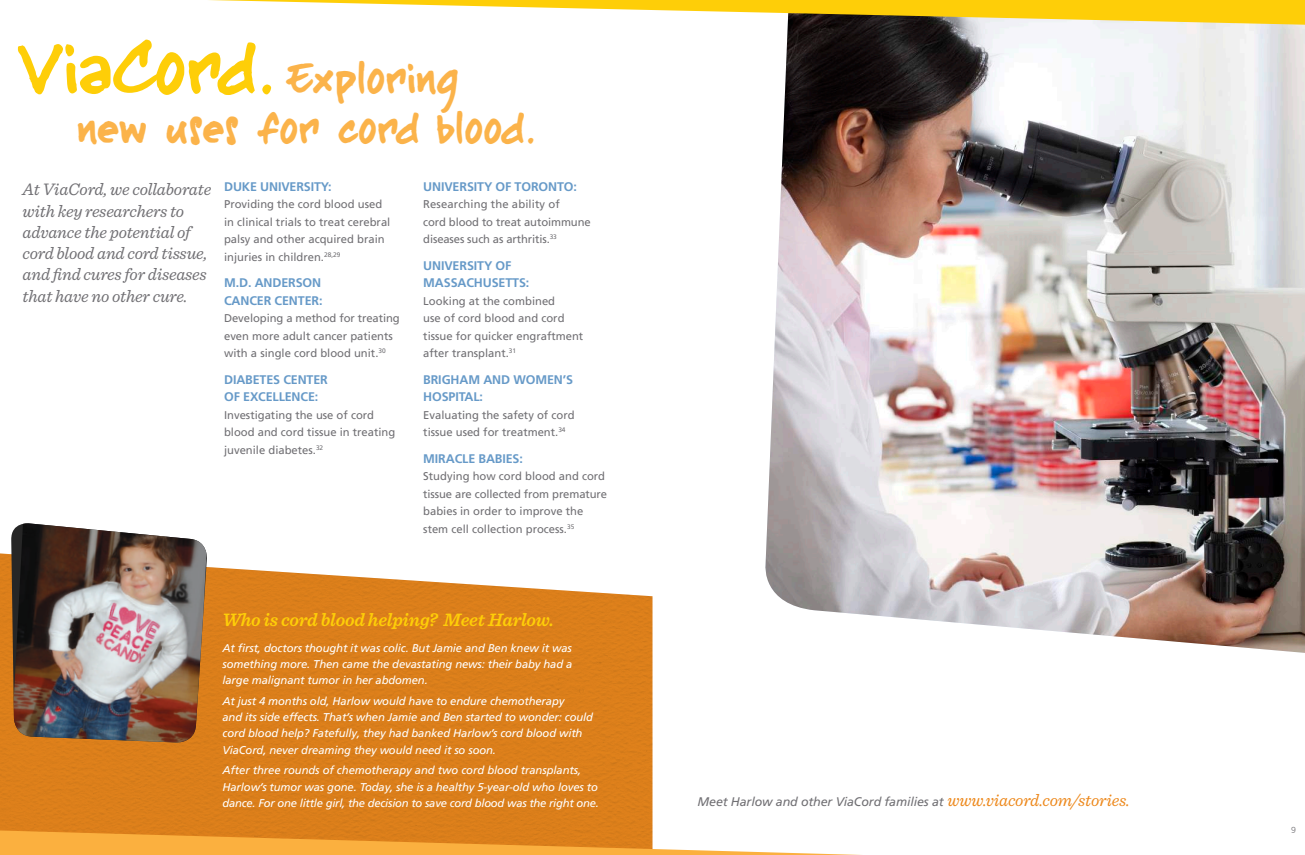
<style>
.page{position:relative;width:1305px;height:855px;background:#fff}
.page>*{position:absolute;margin:0;border:0;box-sizing:border-box;transform-origin:0 0}
.t1{font:45px/50px "Buffalo Stance";letter-spacing:.015em;color:#fbb34a}
.t2{font:italic 600 18.75px "Sentinel";letter-spacing:-.01em;color:#fece08}
.t3{font:italic 17.5px/21.2px "Sentinel";letter-spacing:-.01em;color:#717074}
.t4{font:700 12.5px/17.5px "Frutiger LT Com";letter-spacing:-.01em;color:#679ac8}
.t5{font:italic 12.5px "Frutiger LT Com";letter-spacing:-.01em;color:#717074}
.t6{font:11.25px/17.5px "Frutiger LT Com";color:#717074}
.t7{font:italic 11.25px/16.2px "Frutiger LT Com";letter-spacing:-.01em;color:#fff}
.t8{font:300 8.75px "Frutiger LT Com";color:#717074}
.s1{font-size:75px;color:#fece08}
.s2{font-family:"Sentinel";font-size:17.5px;color:#ed891d}
</style>
<div class="page">
<svg style="left:0;top:553px;width:652px;height:277px;fill:#db7f1b"></svg>
<img style="left:765px;top:25px;width:540px;height:628px">
<svg style="left:11px;top:529px;width:197px;height:214px"></svg>
<img style="left:14px;top:523px;width:192px;height:220px">
<svg style="left:209px;top:0;width:1096px;height:25px"></svg>
<svg style="left:0;top:830px;width:861px;height:25px"></svg>
<div style="left:224px;top:181px;width:384px;height:380px;background:#fff"></div>
<h1 class="t1" style="left:77px;top:52px;width:460px;text-indent:-59px"><span class="s1">ViaCord.</span> Exploring new uses for cord blood.</h1>
<h3 class="t3" style="left:22px;top:178px;width:190px">At ViaCord, we collaborate with key researchers to advance the potential of cord blood and cord tissue, and find cures for diseases that have no other cure.</h3>
<p class="t4" style="left:224px;top:178px;width:109px">DUKE UNIVERSITY:</p>
<p class="t6" style="left:224px;top:196px;width:168px">Providing the cord blood used in clinical trials to treat cerebral palsy and other acquired brain injuries in children.<sup>28,29</sup></p>
<p class="t4" style="left:224px;top:274px;width:100px">M.D. ANDERSON<br>CANCER CENTER:</p>
<p class="t6" style="left:224px;top:310px;width:177px">Developing a method for treating even more adult cancer patients with a single cord blood unit.<sup>30</sup></p>
<p class="t4" style="left:224px;top:371px;width:105px">DIABETES CENTER<br>OF EXCELLENCE:</p>
<p class="t6" style="left:224px;top:406px;width:173px">Investigating the use of cord blood and cord tissue in treating juvenile diabetes.<sup>32</sup></p>
<p class="t4" style="left:423px;top:178px;width:155px">UNIVERSITY OF TORONTO:</p>
<p class="t6" style="left:423px;top:196px;width:169px">Researching the ability of<br>cord blood to treat autoimmune diseases such as arthritis.<sup>33</sup></p>
<p class="t4" style="left:423px;top:257px;width:108px">UNIVERSITY OF<br>MASSACHUSETTS:</p>
<p class="t6" style="left:423px;top:292px;width:162px">Looking at the combined<br>use of cord blood and cord tissue for quicker engraftment after transplant.<sup>31</sup></p>
<p class="t4" style="left:423px;top:371px;width:151px">BRIGHAM AND WOMEN’S<br>HOSPITAL:</p>
<p class="t6" style="left:423px;top:406px;width:153px">Evaluating the safety of cord tissue used for treatment.<sup>34</sup></p>
<p class="t4" style="left:423px;top:450px;width:101px">MIRACLE BABIES:</p>
<p class="t6" style="left:423px;top:468px;width:185px">Studying how cord blood and cord tissue are collected from premature babies in order to improve the stem cell collection process.<sup>35</sup></p>
<h2 class="t2" style="left:222px;top:606px;width:333px">Who is cord blood helping? Meet Harlow.</h2>
<p class="t7" style="left:222px;top:640px;width:351px;text-align:justify">At first, doctors thought it was colic. But Jamie and Ben knew it was something more. Then came the devastating news: their baby had a large malignant tumor in her abdomen.</p>
<p class="t7" style="left:222px;top:693px;width:372px">At just 4 months old, Harlow would have to endure chemotherapy<br>and its side effects. That’s when Jamie and Ben started to wonder: could cord blood help? Fatefully, they had banked Harlow’s cord blood with ViaCord, never dreaming they would need it so soon.</p>
<p class="t7" style="left:222px;top:762px;width:378px">After three rounds of chemotherapy and two cord blood transplants,<br>Harlow’s tumor was gone. Today, she is a healthy 5-year-old who loves to dance. For one little girl, the decision to save cord blood was the right one.</p>
<p class="t5" style="left:698px;top:795px;width:434px">Meet Harlow and other ViaCord families at <span class="s2">www.viacord.com/stories.</span></p>
<p class="t8" style="left:1291px;top:824px;width:6px">9</p>
</div>
